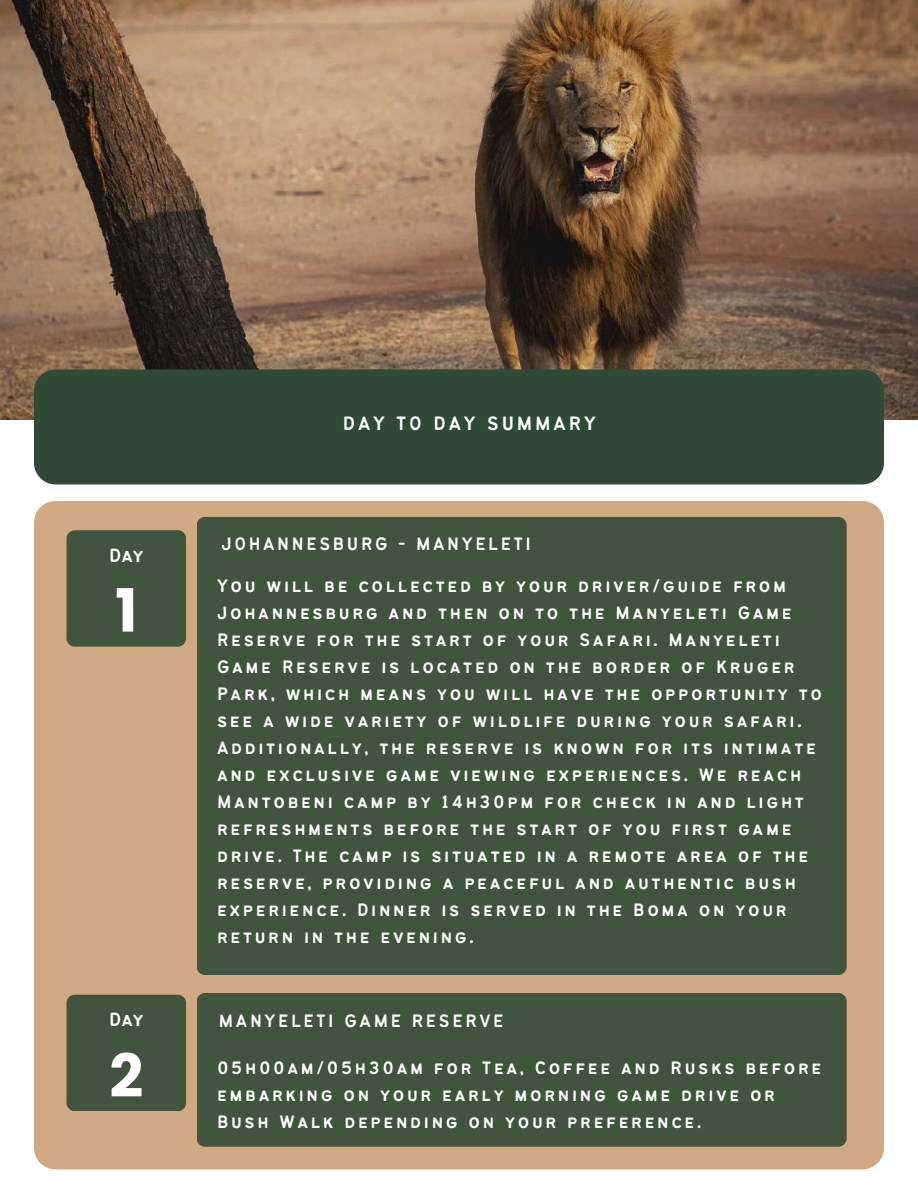
<style>
.page{position:relative;width:918px;height:1188px;background:#fff}
.page>*{position:absolute;margin:0;border:0;box-sizing:border-box;transform-origin:0 0}
.t1{font:700 59.55px "Poppins";color:#fff}
.t2{font:21.3px "Bantayog";letter-spacing:.13em;color:#fff}
.t3{font:21px "Bantayog";color:#fff}
.t4{font:19.8px/27px "Bantayog";letter-spacing:.13em;color:#fff}
</style>
<div class="page">
<img style="left:0;top:0;width:918px;height:420px">
<div style="left:34px;top:369px;width:850px;height:115px;background:#314a37;border-radius:22px"></div>
<div style="left:34px;top:501px;width:850px;height:668px;background:#d0a982;border-radius:22px"></div>
<div style="left:67px;top:530px;width:119px;height:117px;background:#41543e;border-radius:8px"></div>
<div style="left:197px;top:517px;width:650px;height:458px;background:#41543e;border-radius:8px"></div>
<div style="left:197px;top:993px;width:650px;height:154px;background:#41543e;border-radius:8px"></div>
<div style="left:67px;top:995px;width:119px;height:116px;background:#41543e;border-radius:8px"></div>
<p class="t3" style="left:109px;top:547px;width:36px">Day</p>
<h1 class="t1" style="left:115px;top:569px;width:24px">1</h1>
<p class="t3" style="left:109px;top:1012px;width:36px">Day</p>
<h1 class="t1" style="left:109px;top:1034px;width:36px">2</h1>
<p class="t2" style="left:343px;top:415px;width:255px">DAY TO DAY SUMMARY</p>
<p class="t4" style="left:217px;top:525px;width:571px;line-height:41.2px">JOHANNESBURG - MANYELETI<br>You will be collected by your driver/guide from</p>
<p class="t4" style="left:217px;top:600px;width:606px">Johannesburg and then on to the Manyeleti Game Reserve for the start of your Safari. Manyeleti Game Reserve is located on the border of Kruger Park, which means you will have the opportunity to see a wide variety of wildlife during your safari.<br>Additionally, the reserve is known for its intimate and exclusive game viewing experiences. We reach Mantobeni camp by 14h30pm for check in and light refreshments before the start of you first game drive. The camp is situated in a remote area of the reserve, providing a peaceful and authentic bush experience. Dinner is served in the Boma on your return in the evening.</p>
<p class="t4" style="left:219px;top:1009px;width:286px">MANYELETI GAME RESERVE</p>
<p class="t4" style="left:217px;top:1056px;width:606px">05h00am/05h30am for Tea, Coffee and Rusks before embarking on your early morning game drive or<br>Bush Walk depending on your preference.</p>
</div>
